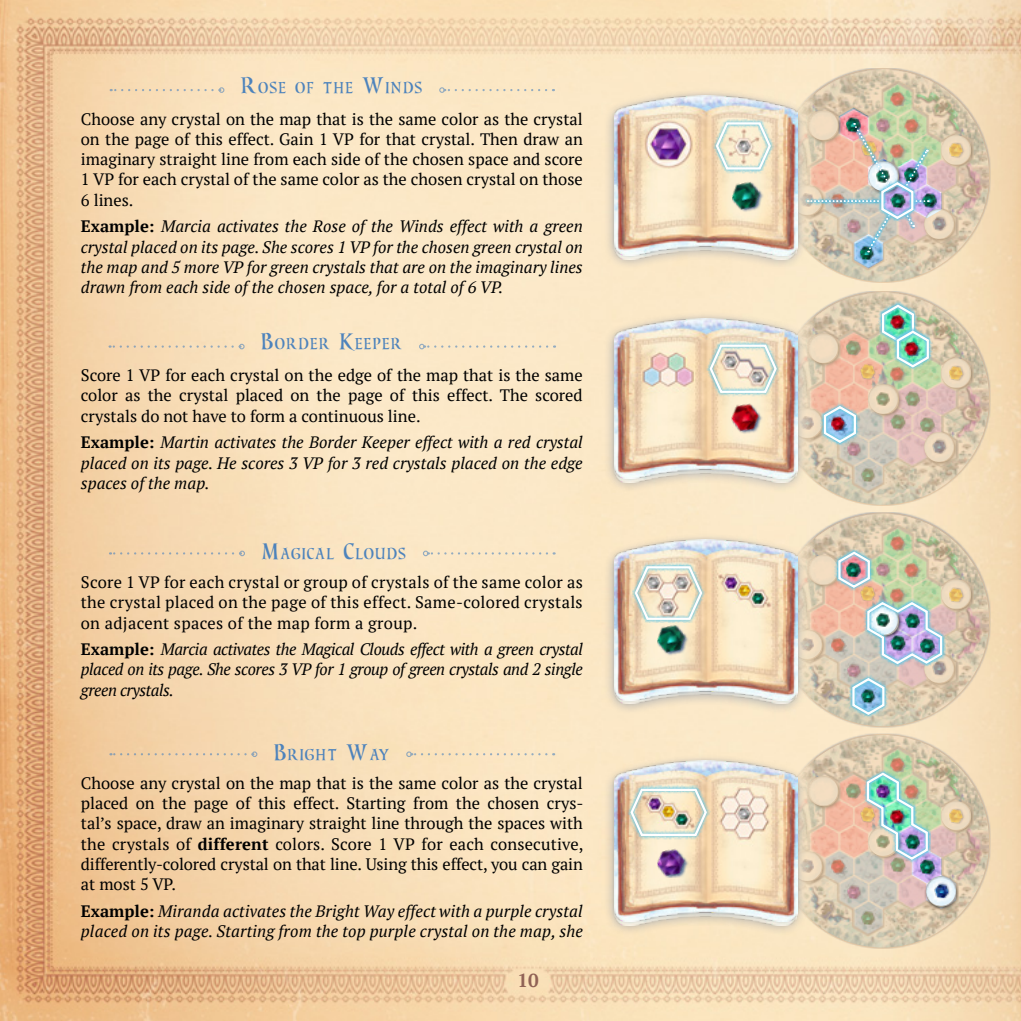
<style>
.page{position:relative;width:1021px;height:1021px;background:#fff}
.page>*{position:absolute;margin:0;border:0;box-sizing:border-box;transform-origin:0 0}
.t1{font:700 18.75px "PT Serif";color:#906255}
.t2{font:16.5px/20.2px "PT Serif";color:#000;text-align:justify}
.t3{font:italic 16.5px/20.2px "PT Serif";color:#000;text-align:justify}
.t4{font:13.65px "Sirona";letter-spacing:.035em;color:#4d83bc}
.s1{font-size:19.5px}
.s2{font-weight:700;font-style:normal}
.s3{font-weight:700}
</style>
<div class="page">
<img style="left:0;top:0;width:1020px;height:1020px">
<svg style="left:111px;top:89px;width:101px;height:2px"></svg>
<svg style="left:219px;top:87px;width:5px;height:6px"></svg>
<svg style="left:439px;top:87px;width:107px;height:6px"></svg>
<svg style="left:775px;top:733px;width:215px;height:215px;background:#dec9af"></svg>
<div style="left:923px;top:875px;width:37px;height:36px;background:#000;opacity:.75"></div>
<svg style="left:863px;top:769px;width:68px;height:94px"></svg>
<img style="left:865px;top:771px;width:64px;height:90px">
<svg style="left:927px;top:905px;width:30px;height:1px"></svg>
<div style="left:912px;top:865px;width:55px;height:40px;background:#000;opacity:.26"></div>
<div style="left:934px;top:882px;width:16px;height:18px;background:#32538d;opacity:.75"></div>
<img style="left:935px;top:883px;width:13px;height:14px">
<div style="left:920px;top:860px;width:15px;height:15px;background:#32538d;opacity:.75"></div>
<img style="left:920px;top:859px;width:15px;height:15px">
<div style="left:603px;top:754px;width:204px;height:182px;background:#32538d;opacity:.75"></div>
<div style="left:612px;top:758px;width:187px;height:166px;background:#32538d;opacity:.15"></div>
<img style="left:614px;top:760px;width:183px;height:161px">
<div style="left:658px;top:848px;width:31px;height:30px;background:#32538d;opacity:.75"></div>
<img style="left:657px;top:847px;width:29px;height:29px">
<div style="left:627px;top:785px;width:83px;height:54px;background:#6cc7e2;opacity:.75"></div>
<img style="left:629px;top:786px;width:79px;height:51px">
<svg style="left:775px;top:291px;width:215px;height:215px;background:#ddc9ae"></svg>
<svg style="left:820px;top:402px;width:39px;height:45px"></svg>
<svg style="left:822px;top:404px;width:35px;height:40px"></svg>
<svg style="left:878px;top:301px;width:39px;height:44px"></svg>
<svg style="left:893px;top:327px;width:39px;height:44px"></svg>
<img style="left:880px;top:303px;width:50px;height:66px">
<div style="left:603px;top:311px;width:204px;height:182px;background:#32538d;opacity:.75"></div>
<div style="left:612px;top:316px;width:187px;height:166px;background:#32538d;opacity:.15"></div>
<img style="left:614px;top:318px;width:183px;height:161px">
<div style="left:732px;top:403px;width:30px;height:31px;background:#32538d;opacity:.75"></div>
<img style="left:731px;top:402px;width:29px;height:29px">
<div style="left:706px;top:341px;width:74px;height:55px;background:#6cc7e2;opacity:.75"></div>
<svg style="left:708px;top:343px;width:70px;height:51px;background:#dfdaca"></svg>
<svg style="left:110px;top:345px;width:123px;height:3px"></svg>
<svg style="left:239px;top:344px;width:5px;height:5px"></svg>
<svg style="left:419px;top:344px;width:128px;height:5px"></svg>
<svg style="left:775px;top:512px;width:215px;height:215px;background:#ddcaae"></svg>
<svg style="left:849px;top:675px;width:39px;height:43px"></svg>
<svg style="left:851px;top:676px;width:35px;height:40px"></svg>
<svg style="left:863px;top:598px;width:82px;height:69px"></svg>
<img style="left:865px;top:600px;width:78px;height:65px">
<svg style="left:834px;top:549px;width:39px;height:41px"></svg>
<svg style="left:837px;top:550px;width:34px;height:39px"></svg>
<div style="left:603px;top:532px;width:204px;height:183px;background:#32538d;opacity:.75"></div>
<div style="left:612px;top:537px;width:187px;height:166px;background:#32538d;opacity:.15"></div>
<img style="left:614px;top:539px;width:183px;height:161px">
<div style="left:657px;top:625px;width:33px;height:31px;background:#32538d;opacity:.75"></div>
<img style="left:658px;top:624px;width:28px;height:28px">
<div style="left:632px;top:562px;width:74px;height:61px;background:#6cc7e2;opacity:.75"></div>
<svg style="left:633px;top:564px;width:70px;height:57px;background:#ded8c6"></svg>
<svg style="left:110px;top:552px;width:123px;height:2px"></svg>
<svg style="left:239px;top:550px;width:6px;height:6px"></svg>
<svg style="left:423px;top:550px;width:124px;height:6px"></svg>
<svg style="left:110px;top:753px;width:135px;height:2px"></svg>
<svg style="left:252px;top:751px;width:5px;height:6px"></svg>
<svg style="left:406px;top:751px;width:140px;height:6px"></svg>
<svg style="left:775px;top:68px;width:215px;height:215px;background:#ddcdb1"></svg>
<svg style="left:875px;top:254px;width:19px;height:1px"></svg>
<div style="left:922px;top:194px;width:15px;height:15px;background:#32538d;opacity:.75"></div>
<img style="left:930px;top:192px;width:7px;height:15px">
<img style="left:846px;top:117px;width:15px;height:4px">
<div style="left:857px;top:245px;width:18px;height:16px;background:#32538d;opacity:.75"></div>
<img style="left:860px;top:254px;width:14px;height:6px">
<svg style="left:807px;top:121px;width:123px;height:133px"></svg>
<img style="left:807px;top:123px;width:121px;height:129px">
<div style="left:603px;top:88px;width:204px;height:182px;background:#32538d;opacity:.75"></div>
<div style="left:612px;top:93px;width:187px;height:166px;background:#32538d;opacity:.15"></div>
<img style="left:614px;top:95px;width:183px;height:161px">
<div style="left:732px;top:182px;width:32px;height:31px;background:#32538d;opacity:.75"></div>
<img style="left:732px;top:181px;width:29px;height:29px">
<div style="left:712px;top:119px;width:62px;height:54px;background:#6cc7e2;opacity:.75"></div>
<svg style="left:714px;top:120px;width:58px;height:51px;background:#e4e2cf"></svg>
<p class="t4" style="left:241px;top:78px;width:65px"><span class="s1">R</span>OSE OF</p>
<p class="t4" style="left:323px;top:78px;width:102px">THE <span class="s1">W</span> INDS</p>
<p class="t2" style="left:81px;top:108px;width:503px">Choose any crystal on the map that is the same color as the crystal on the page of this effect. Gain 1 VP for that crystal. Then draw an imaginary straight line from each side of the chosen space and score 1 VP for each crystal of the same color as the chosen crystal on those 6 lines.</p>
<p class="t3" style="left:81px;top:216px;width:503px"><span class="s2">Example:</span> Marcia activates the Rose of the Winds effect with a green crystal placed on its page. She scores 1 VP for the chosen green crystal on the map and 5 more VP for green crystals that are on the imaginary lines drawn from each side of the chosen space, for a total of 6 VP.</p>
<p class="t4" style="left:261px;top:335px;width:143px"><span class="s1">B</span>ORDER <span class="s1">K</span>EEPER</p>
<p class="t2" style="left:81px;top:365px;width:503px">Score 1 VP for each crystal on the edge of the map that is the same color as the crystal placed on the page of this effect. The scored crystals do not have to form a continuous line.</p>
<p class="t3" style="left:81px;top:432px;width:503px"><span class="s2">Example:</span> Martin activates the Border Keeper effect with a red crystal placed on its page. He scores 3 VP for 3 red crystals placed on the edge spaces of the map.</p>
<p class="t4" style="left:261px;top:544px;width:147px"><span class="s1">M</span> AGICAL <span class="s1">C</span>LOUDS</p>
<p class="t2" style="left:81px;top:572px;width:503px">Score 1 VP for each crystal or group of crystals of the same color as the crystal placed on the page of this effect. Same-colored crystals on adjacent spaces of the map form a group.</p>
<p class="t3" style="left:81px;top:639px;width:503px"><span class="s2">Example:</span> Мarcia activates the Magical Clouds effect with a green crystal placed on its page. She scores 3 VP for 1 group of green crystals and 2 single green crystals.</p>
<p class="t4" style="left:274px;top:745px;width:118px"><span class="s1">B</span>RIGHT <span class="s1">W</span>AY</p>
<p class="t2" style="left:81px;top:772px;width:504px">Choose any crystal on the map that is the same color as the crystal placed on the page of this effect. Starting from the chosen crys&shy;tal’s space, draw an imaginary straight line through the spaces with the crystals of <span class="s3">different</span> colors. Score 1 VP for each consecutive, differently-colored crystal on that line. Using this effect, you can gain at most 5 VP.</p>
<p class="t3" style="left:81px;top:900px;width:503px"><span class="s2">Example:</span> Miranda activates the Bright Way effect with a purple crystal placed on its page. Starting from the top purple crystal on the map, she</p>
<p class="t1" style="left:517px;top:967px;width:23px">10</p>
</div>
